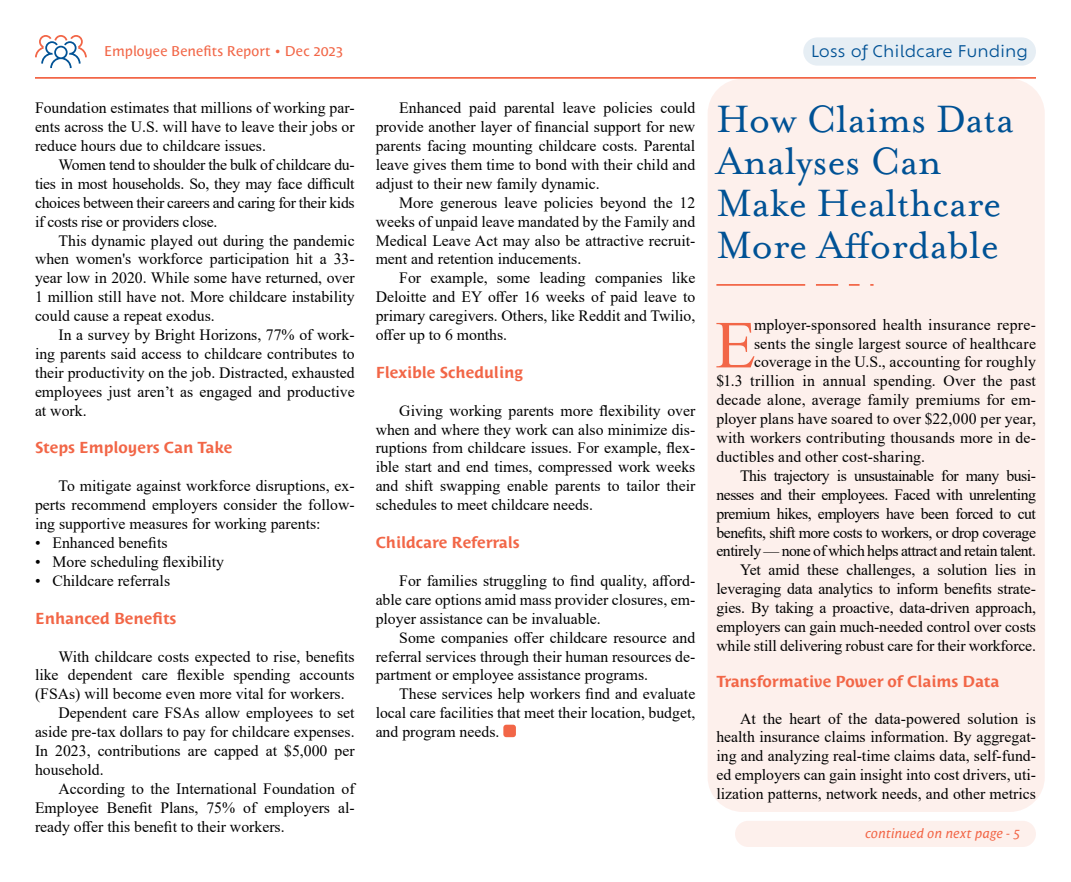
<style>
.page{position:relative;width:1071px;height:882px;background:#fff}
.page>*{position:absolute;margin:0;border:0;box-sizing:border-box;transform-origin:0 0}
.t1{font:67.2px "Times New Roman";color:#f26647}
.t2{font:43.75px/42px "Mrs Eaves OT";color:#005295}
.t3{font:15.75px/18.9px "Times New Roman";color:#000;text-align:justify}
.t4{font:15.75px "Times New Roman";letter-spacing:-.03em;color:#000}
.t5{font:700 15.75px "Costa Std";color:#f26647}
.t6{font:15.75px "Ofelia Text";color:#005295}
.t7{font:14px "Costa Std";letter-spacing:.005em;color:#f26647}
.t8{font:italic 13.12px "Costa Std";letter-spacing:.01em;color:#f26647}
</style>
<div class="page">
<div style="left:708px;top:79px;width:337px;height:733px;background:#fdf0ec;border-radius:35px"></div>
<hr style="left:716px;top:284px;width:89px;height:2px;background:#f26647">
<hr style="left:816px;top:284px;width:22px;height:2px;background:#f26647">
<svg style="left:849px;top:284px;width:11px;height:2px"></svg>
<div style="left:803px;top:37px;width:233px;height:29px;background:#e6eef4;border-radius:14px"></div>
<svg style="left:35px;top:35px;width:52px;height:33px"></svg>
<hr style="left:35px;top:77px;width:1001px;height:2px;background:#f26647">
<div style="left:503px;top:725px;width:13px;height:12px;background:#f26647;border-radius:3px"></div>
<div style="left:735px;top:821px;width:301px;height:26px;background:#fdf0ec;border-radius:13px"></div>
<p class="t7" style="left:104px;top:43px;width:240px">Employee Benefits Report • Dec 2023</p>
<p class="t6" style="left:811px;top:40px;width:219px">Loss of Childcare Funding</p>
<p class="t3" style="left:35px;top:98px;width:321px">Foundation estimates that millions of working par&shy;ents across the U.S. will have to leave their jobs or reduce hours due to childcare issues.</p>
<p class="t3" style="left:35px;top:155px;width:321px;text-indent:24px">Women tend to shoulder the bulk of childcare du&shy;ties in most households. So, they may face difficult choices between their careers and caring for their kids if costs rise or providers close.</p>
<p class="t3" style="left:35px;top:230px;width:321px;text-indent:24px">This dynamic played out during the pandemic when women's workforce participation hit a 33- year low in 2020. While some have returned, over 1 million still have not. More childcare instability could cause a repeat exodus.</p>
<p class="t3" style="left:35px;top:325px;width:321px;text-indent:24px">In a survey by Bright Horizons, 77% of work&shy;ing parents said access to childcare contributes to their productivity on the job. Distracted, exhausted employees just aren’t as engaged and productive at work.</p>
<p class="t5" style="left:35px;top:439px;width:199px">Steps Employers Can Take</p>
<p class="t3" style="left:35px;top:476px;width:321px;text-indent:24px">To mitigate against workforce disruptions, ex&shy;perts recommend employers consider the follow&shy;ing supportive measures for working parents:</p>
<p class="t3" style="left:35px;top:533px;width:134px">• Enhanced benefits</p>
<p class="t3" style="left:35px;top:552px;width:190px">• More scheduling flexibility</p>
<p class="t3" style="left:35px;top:571px;width:137px">• Childcare referrals</p>
<p class="t5" style="left:35px;top:609px;width:143px">Enhanced Benefits</p>
<p class="t3" style="left:59px;top:646px;width:298px">With childcare costs expected to rise, benefits</p>
<p class="t3" style="left:35px;top:665px;width:321px">like dependent care flexible spending accounts</p>
<p class="t3" style="left:35px;top:684px;width:311px">(FSAs) will become even more vital for workers.</p>
<p class="t3" style="left:59px;top:703px;width:298px">Dependent care FSAs allow employees to set</p>
<p class="t3" style="left:35px;top:722px;width:321px">aside pre-tax dollars to pay for childcare expenses.</p>
<p class="t3" style="left:35px;top:741px;width:321px">In 2023, contributions are capped at $5,000 per</p>
<p class="t3" style="left:35px;top:760px;width:70px">household.</p>
<p class="t3" style="left:59px;top:779px;width:298px">According to the International Foundation of</p>
<p class="t3" style="left:35px;top:798px;width:321px">Employee Benefit Plans, 75% of employers al-</p>
<p class="t3" style="left:35px;top:816px;width:251px">ready offer this benefit to their workers.</p>
<p class="t3" style="left:376px;top:98px;width:321px;text-indent:24px">Enhanced paid parental leave policies could provide another layer of financial support for new parents facing mounting childcare costs. Parental leave gives them time to bond with their child and adjust to their new family dynamic.</p>
<p class="t3" style="left:376px;top:193px;width:321px;text-indent:24px">More generous leave policies beyond the 12 weeks of unpaid leave mandated by the Family and Medical Leave Act may also be attractive recruit&shy;ment and retention inducements.</p>
<p class="t3" style="left:376px;top:268px;width:321px;text-indent:24px">For example, some leading companies like Deloitte and EY offer 16 weeks of paid leave to primary caregivers. Others, like Reddit and Twilio, offer up to 6 months.</p>
<p class="t5" style="left:376px;top:363px;width:149px">Flexible Scheduling</p>
<p class="t3" style="left:376px;top:400px;width:321px;text-indent:24px">Giving working parents more flexibility over when and where they work can also minimize dis&shy;ruptions from childcare issues. For example, flex&shy;ible start and end times, compressed work weeks and shift swapping enable parents to tailor their schedules to meet childcare needs.</p>
<p class="t5" style="left:376px;top:533px;width:146px">Childcare Referrals</p>
<p class="t3" style="left:376px;top:571px;width:321px;text-indent:24px">For families struggling to find quality, afford&shy;able care options amid mass provider closures, em&shy;ployer assistance can be invaluable.</p>
<p class="t3" style="left:376px;top:627px;width:321px;text-indent:24px">Some companies offer childcare resource and referral services through their human resources de&shy;partment or employee assistance programs.</p>
<p class="t3" style="left:376px;top:684px;width:321px;text-indent:24px">These services help workers find and evaluate local care facilities that meet their location, budget, and program needs.</p>
<h2 class="t2" style="left:716px;top:98px;width:299px">How Claims Data<br>Analyses Can<br>Make Healthcare<br>More Affordable</h2>
<h1 class="t1" style="left:715px;top:298px;width:43px">E</h1>
<p class="t3" style="left:754px;top:314px;width:283px">mployer-sponsored health insurance repre-</p>
<p class="t3" style="left:754px;top:333px;width:283px">sents the single largest source of healthcare</p>
<p class="t3" style="left:754px;top:352px;width:283px">coverage in the U.S., accounting for roughly</p>
<p class="t3" style="left:716px;top:371px;width:321px">$1.3 trillion in annual spending. Over the past</p>
<p class="t3" style="left:716px;top:390px;width:321px">decade alone, average family premiums for em-</p>
<p class="t3" style="left:716px;top:409px;width:321px">ployer plans have soared to over $22,000 per year,</p>
<p class="t3" style="left:716px;top:428px;width:321px">with workers contributing thousands more in de-</p>
<p class="t3" style="left:716px;top:447px;width:210px">ductibles and other cost-sharing.</p>
<p class="t4" style="left:740px;top:464px;width:298px">This trajectory is unsustainable for many busi-</p>
<p class="t4" style="left:716px;top:483px;width:321px">nesses and their employees. Faced with unrelenting</p>
<p class="t4" style="left:716px;top:502px;width:321px">premium hikes, employers have been forced to cut</p>
<p class="t4" style="left:716px;top:521px;width:321px">benefits, shift more costs to workers, or drop coverage</p>
<p class="t4" style="left:716px;top:540px;width:321px">entirely — none of which helps attract and retain talent.</p>
<p class="t3" style="left:740px;top:560px;width:297px">Yet amid these challenges, a solution lies in</p>
<p class="t3" style="left:716px;top:579px;width:321px">leveraging data analytics to inform benefits strate-</p>
<p class="t3" style="left:716px;top:598px;width:321px">gies. By taking a proactive, data-driven approach,</p>
<p class="t3" style="left:716px;top:617px;width:321px">employers can gain much-needed control over costs</p>
<p class="t3" style="left:716px;top:636px;width:321px">while still delivering robust care for their workforce.</p>
<p class="t5" style="left:716px;top:673px;width:285px">Transformative Power of Claims Data</p>
<p class="t3" style="left:716px;top:708px;width:321px;text-indent:24px">At the heart of the data-powered solution is health insurance claims information. By aggregat&shy;ing and analyzing real-time claims data, self-fund&shy;ed employers can gain insight into cost drivers, uti&shy;lization patterns, network needs, and other metrics</p>
<p class="t8" style="left:865px;top:826px;width:156px">continued on next page - 5</p>
</div>
